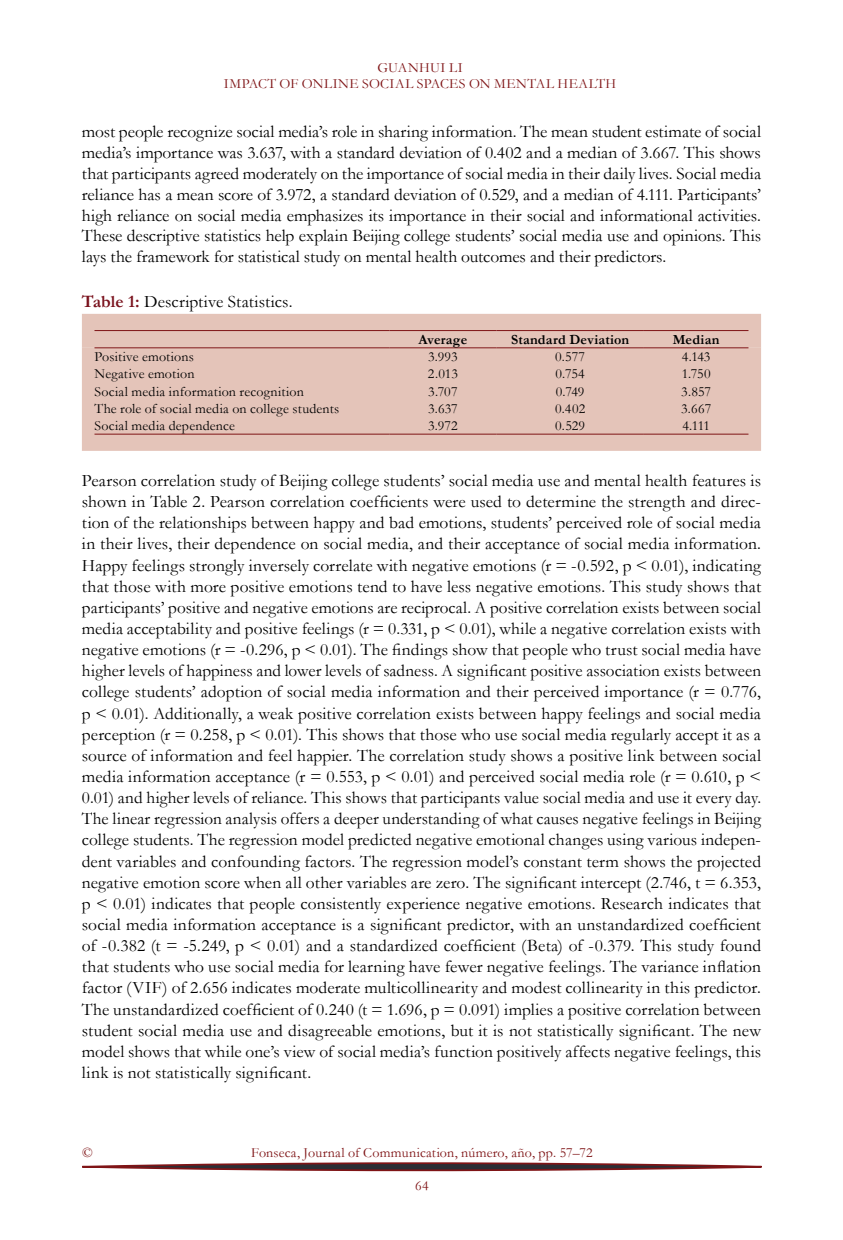
<style>
.page{position:relative;width:843px;height:1240px;background:#fff}
.page>*{position:absolute;margin:0;border:0;box-sizing:border-box;transform-origin:0 0}
.t1{font:17.5px/21.2px "Garamond";letter-spacing:.005em;color:#000;text-align:justify}
.t2{font:14px "Garamond";letter-spacing:.01em;color:#000}
.t3{font:14px/15.8px "Garamond";letter-spacing:.02em;color:#7f1416;text-align:center}
.t4{font:700 14px "Garamond";letter-spacing:.015em;color:#000}
.s1{font-weight:700;color:#7a121d}
</style>
<div class="page">
<svg style="left:82px;top:1162px;width:680px;height:10px"></svg>
<div style="left:82px;top:314px;width:679px;height:34px;background:#e4c4b9"></div>
<div style="left:82px;top:348px;width:679px;height:103px;background:#e4c4b9"></div>
<hr style="left:94px;top:347px;width:295px;height:1px;background:#7f1416">
<hr style="left:389px;top:347px;width:107px;height:1px;background:#7f1416">
<hr style="left:496px;top:347px;width:148px;height:1px;background:#7f1416">
<hr style="left:644px;top:347px;width:104px;height:1px;background:#7f1416">
<hr style="left:94px;top:330px;width:295px;height:1px;background:#7f1416">
<hr style="left:389px;top:330px;width:107px;height:1px;background:#7f1416">
<hr style="left:496px;top:330px;width:148px;height:1px;background:#7f1416">
<hr style="left:644px;top:330px;width:104px;height:1px;background:#7f1416">
<hr style="left:94px;top:434px;width:295px;height:1px;background:#7f1416">
<hr style="left:389px;top:434px;width:107px;height:1px;background:#7f1416">
<hr style="left:496px;top:434px;width:148px;height:1px;background:#7f1416">
<hr style="left:644px;top:434px;width:104px;height:1px;background:#7f1416">
<p class="t3" style="left:224px;top:60px;width:394px">GUANHUI LI<br>IMPACT OF ONLINE SOCIAL SPACES ON MENTAL HEALTH</p>
<p class="t1" style="left:82px;top:121px;width:681px">most people recognize social media’s role in sharing information. The mean student estimate of social media’s importance was 3.637, with a standard deviation of 0.402 and a median of 3.667. This shows that participants agreed moderately on the importance of social media in their daily lives. Social media reliance has a mean score of 3.972, a standard deviation of 0.529, and a median of 4.111. Participants’ high reliance on social media emphasizes its importance in their social and informational activities.<br>These descriptive statistics help explain Beijing college students’ social media use and opinions. This lays the framework for statistical study on mental health outcomes and their predictors.</p>
<p class="t1" style="left:82px;top:290px;width:212px"><span class="s1">Table 1:</span> Descriptive Statistics.</p>
<p class="t4" style="left:418px;top:330px;width:50px">Average</p>
<p class="t4" style="left:511px;top:330px;width:120px">Standard Deviation</p>
<p class="t4" style="left:673px;top:330px;width:48px">Median</p>
<p class="t2" style="left:95px;top:347px;width:101px">Positive emotions</p>
<p class="t2" style="left:428px;top:347px;width:31px">3.993</p>
<p class="t2" style="left:555px;top:347px;width:32px">0.577</p>
<p class="t2" style="left:682px;top:347px;width:30px">4.143</p>
<p class="t2" style="left:95px;top:364px;width:101px">Negative emotion</p>
<p class="t2" style="left:428px;top:364px;width:32px">2.013</p>
<p class="t2" style="left:555px;top:364px;width:31px">0.754</p>
<p class="t2" style="left:682px;top:364px;width:30px">1.750</p>
<p class="t2" style="left:95px;top:382px;width:211px">Social media information recognition</p>
<p class="t2" style="left:428px;top:382px;width:31px">3.707</p>
<p class="t2" style="left:556px;top:382px;width:30px">0.749</p>
<p class="t2" style="left:681px;top:382px;width:31px">3.857</p>
<p class="t2" style="left:95px;top:399px;width:246px">The role of social media on college students</p>
<p class="t2" style="left:428px;top:399px;width:31px">3.637</p>
<p class="t2" style="left:555px;top:399px;width:32px">0.402</p>
<p class="t2" style="left:681px;top:399px;width:32px">3.667</p>
<p class="t2" style="left:95px;top:416px;width:142px">Social media dependence</p>
<p class="t2" style="left:428px;top:416px;width:31px">3.972</p>
<p class="t2" style="left:555px;top:416px;width:31px">0.529</p>
<p class="t2" style="left:682px;top:416px;width:29px">4.111</p>
<p class="t1" style="left:82px;top:469px;width:681px">Pearson correlation study of Beijing college students’ social media use and mental health features is shown in Table 2. Pearson correlation coefficients were used to determine the strength and direc&shy;tion of the relationships between happy and bad emotions, students’ perceived role of social media in their lives, their dependence on social media, and their acceptance of social media information.<br>Happy feelings strongly inversely correlate with negative emotions (r = -0.592, p &lt; 0.01), indicating that those with more positive emotions tend to have less negative emotions. This study shows that participants’ positive and negative emotions are reciprocal. A positive correlation exists between social media acceptability and positive feelings (r = 0.331, p &lt; 0.01), while a negative correlation exists with negative emotions (r = -0.296, p &lt; 0.01). The findings show that people who trust social media have higher levels of happiness and lower levels of sadness. A significant positive association exists between college students’ adoption of social media information and their perceived importance (r = 0.776, p &lt; 0.01). Additionally, a weak positive correlation exists between happy feelings and social media perception (r = 0.258, p &lt; 0.01). This shows that those who use social media regularly accept it as a source of information and feel happier. The correlation study shows a positive link between social media information acceptance (r = 0.553, p &lt; 0.01) and perceived social media role (r = 0.610, p &lt; 0.01) and higher levels of reliance. This shows that participants value social media and use it every day.<br>The linear regression analysis offers a deeper understanding of what causes negative feelings in Beijing college students. The regression model predicted negative emotional changes using various indepen&shy;dent variables and confounding factors. The regression model’s constant term shows the projected negative emotion score when all other variables are zero. The significant intercept (2.746, t = 6.353, p &lt; 0.01) indicates that people consistently experience negative emotions. Research indicates that social media information acceptance is a significant predictor, with an unstandardized coefficient of -0.382 (t = -5.249, p &lt; 0.01) and a standardized coefficient (Beta) of -0.379. This study found that students who use social media for learning have fewer negative feelings. The variance inflation factor (VIF) of 2.656 indicates moderate multicollinearity and modest collinearity in this predictor.<br>The unstandardized coefficient of 0.240 (t = 1.696, p = 0.091) implies a positive correlation between student social media use and disagreeable emotions, but it is not statistically significant. The new model shows that while one’s view of social media’s function positively affects negative feelings, this link is not statistically significant.</p>
<p class="t3" style="left:82px;top:1144px;width:12px">©</p>
<p class="t3" style="left:251px;top:1144px;width:343px">Fonseca, Journal of Communication, número, año, pp. 57–72</p>
<p class="t3" style="left:415px;top:1177px;width:15px">64</p>
</div>
